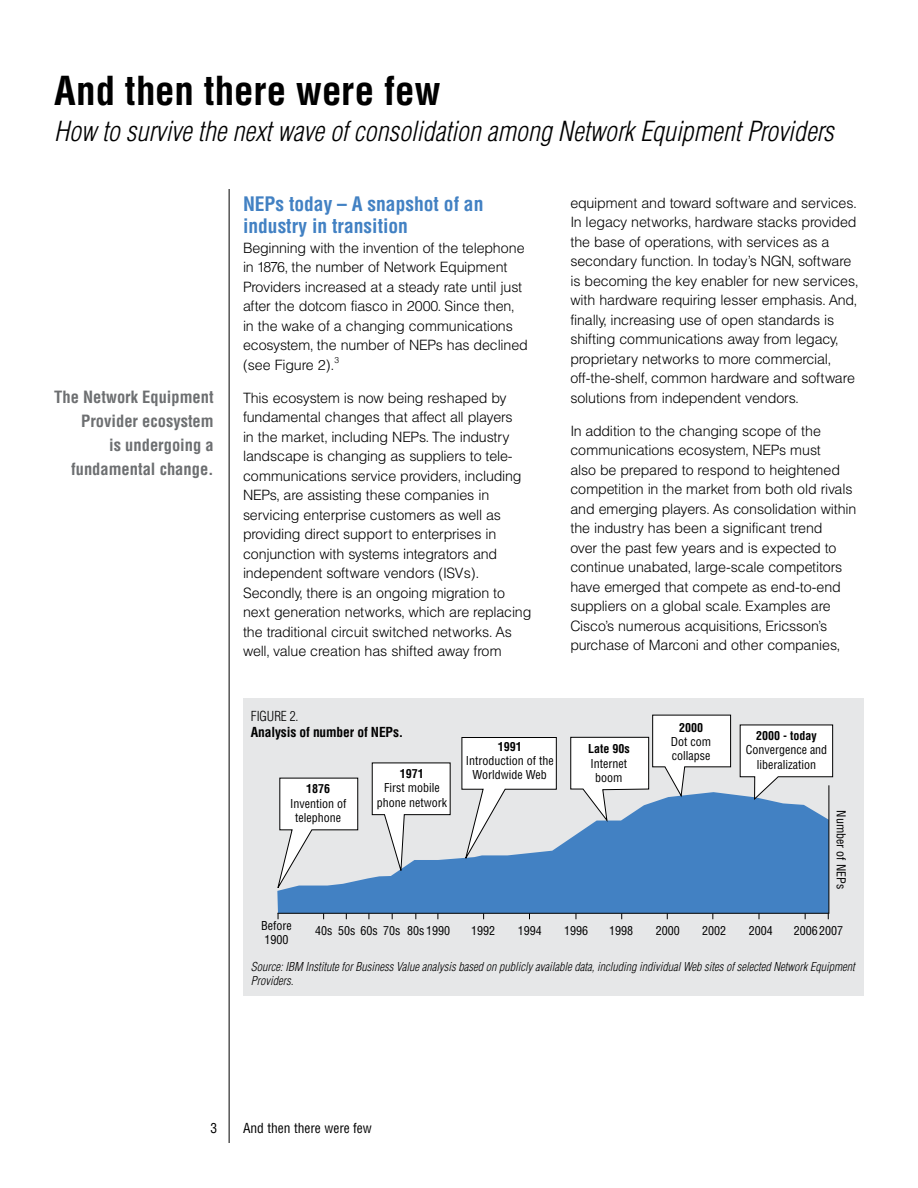
<style>
.page{position:relative;width:918px;height:1188px;background:#fff}
.page>*{position:absolute;margin:0;border:0;box-sizing:border-box;transform-origin:0 0}
.t1{font:700 condensed 39px "Helvetica";color:#000}
.t2{font:italic 300 condensed 27px "Helvetica";color:#000}
.t3{font:700 condensed 19.5px/22.5px "Helvetica";color:#4281c3}
.t4{font:700 condensed 16.5px/24px "Helvetica";color:#6d6f71;text-align:right}
.t5{font:300 14.25px/19.5px "IBM Helvetica";letter-spacing:-.01em;color:#000}
.t6{font:700 condensed 13.5px "Helvetica";letter-spacing:-.01em;color:#000}
.t7{font:condensed 13.5px "Helvetica";color:#000}
.t8{font:300 condensed 13.5px "Helvetica";letter-spacing:-.01em;color:#000}
.t9{font:condensed 12px/14.4px "Helvetica";color:#000;text-align:center}
.t10{font:italic 300 condensed 12px/14.4px "Helvetica";color:#000}
.t11{font:700 condensed 12px "Helvetica";color:#000}
.t12{font:300 8.4px "IBM Helvetica";color:#000}
</style>
<div class="page">
<hr style="left:229px;top:108px;width:1px;height:1035px;background:#000">
<div style="left:243px;top:698px;width:621px;height:298px;background:#e6e7e8"></div>
<svg style="left:279px;top:777px;width:79px;height:8px"></svg>
<svg style="left:371px;top:762px;width:80px;height:23px;background:#ededed"></svg>
<div style="left:461px;top:737px;width:96px;height:48px;background:#fff"></div>
<svg style="left:570px;top:714px;width:161px;height:71px"></svg>
<svg style="left:739px;top:724px;width:94px;height:61px;background:#efefef"></svg>
<svg style="left:277px;top:785px;width:553px;height:129px"></svg>
<h1 class="t1" style="left:54px;top:67px;width:388px">And then there were few</h1>
<h2 class="t2" style="left:54px;top:115px;width:781px">How to survive the next wave of consolidation among Network Equipment Providers</h2>
<p class="t4" style="left:54px;top:385px;width:161px">The Network Equipment<br>Provider ecosystem<br>is undergoing a fundamental change.</p>
<h3 class="t3" style="left:243px;top:192px;width:242px">NEPs today – A snapshot of an industry in transition</h3>
<p class="t5" style="left:243px;top:238px;width:286px">Beginning with the invention of the telephone in 1876, the number of Network Equipment Providers increased at a steady rate until just after the dotcom fiasco in 2000. Since then, in the wake of a changing communications ecosystem, the number of NEPs has declined (see Figure 2).</p>
<p class="t12" style="left:334px;top:354px;width:6px">3</p>
<p class="t5" style="left:243px;top:388px;width:290px">This ecosystem is now being reshaped by fundamental changes that affect all players<br>in the market, including NEPs. The industry landscape is changing as suppliers to tele&shy;communications service providers, including NEPs, are assisting these companies in servicing enterprise customers as well as providing direct support to enterprises in conjunction with systems integrators and independent software vendors (ISVs).<br>Secondly, there is an ongoing migration to next generation networks, which are replacing the traditional circuit switched networks. As well, value creation has shifted away from</p>
<p class="t5" style="left:570px;top:193px;width:290px">equipment and toward software and services.<br>In legacy networks, hardware stacks provided the base of operations, with services as a secondary function. In today’s NGN, software is becoming the key enabler for new services, with hardware requiring lesser emphasis. And, finally, increasing use of open standards is shifting communications away from legacy, proprietary networks to more commercial, off-the-shelf, common hardware and software solutions from independent vendors.</p>
<p class="t5" style="left:570px;top:421px;width:288px">In addition to the changing scope of the communications ecosystem, NEPs must<br>also be prepared to respond to heightened competition in the market from both old rivals and emerging players. As consolidation within the industry has been a significant trend<br>over the past few years and is expected to continue unabated, large-scale competitors have emerged that compete as end-to-end suppliers on a global scale. Examples are Cisco’s numerous acquisitions, Ericsson’s purchase of Marconi and other companies,</p>
<p class="t8" style="left:251px;top:707px;width:49px">FIGURE 2.</p>
<p class="t6" style="left:251px;top:724px;width:154px">Analysis of number of NEPs.</p>
<p class="t11" style="left:306px;top:781px;width:25px">1876</p>
<p class="t9" style="left:290px;top:796px;width:58px">Invention of telephone</p>
<p class="t11" style="left:400px;top:766px;width:25px">1971</p>
<p class="t9" style="left:377px;top:781px;width:72px">First mobile phone network</p>
<p class="t11" style="left:498px;top:739px;width:25px">1991</p>
<p class="t9" style="left:466px;top:753px;width:89px">Introduction of the<br>Worldwide Web</p>
<p class="t11" style="left:588px;top:741px;width:43px">Late 90s</p>
<p class="t9" style="left:591px;top:756px;width:38px">Internet boom</p>
<p class="t11" style="left:679px;top:720px;width:25px">2000</p>
<p class="t9" style="left:671px;top:734px;width:42px;text-align:left">Dot com collapse</p>
<p class="t11" style="left:756px;top:728px;width:62px">2000 - today</p>
<p class="t9" style="left:746px;top:743px;width:83px">Convergence and liberalization</p>
<p class="t9" style="left:848px;top:810px;width:80px;rotate:90deg">Number of NEPs</p>
<p class="t9" style="left:261px;top:918px;width:32px;text-align:left">Before<br>1 900</p>
<p class="t9" style="left:315px;top:923px;width:186px">40s 50s 60s 70s 80s 1 990 1 9921</p>
<p class="t9" style="left:524px;top:923px;width:33px">994 1</p>
<p class="t9" style="left:570px;top:923px;width:163px">996 1 998 2000 20022</p>
<p class="t9" style="left:755px;top:923px;width:90px">004 2006 2007</p>
<p class="t10" style="left:251px;top:959px;width:605px">Source: IBM Institute for Business Value analysis based on publicly available data, including individual Web sites of selected Network Equipment<br>Providers.</p>
<p class="t7" style="left:243px;top:1119px;width:130px">And then there were few</p>
</div>
